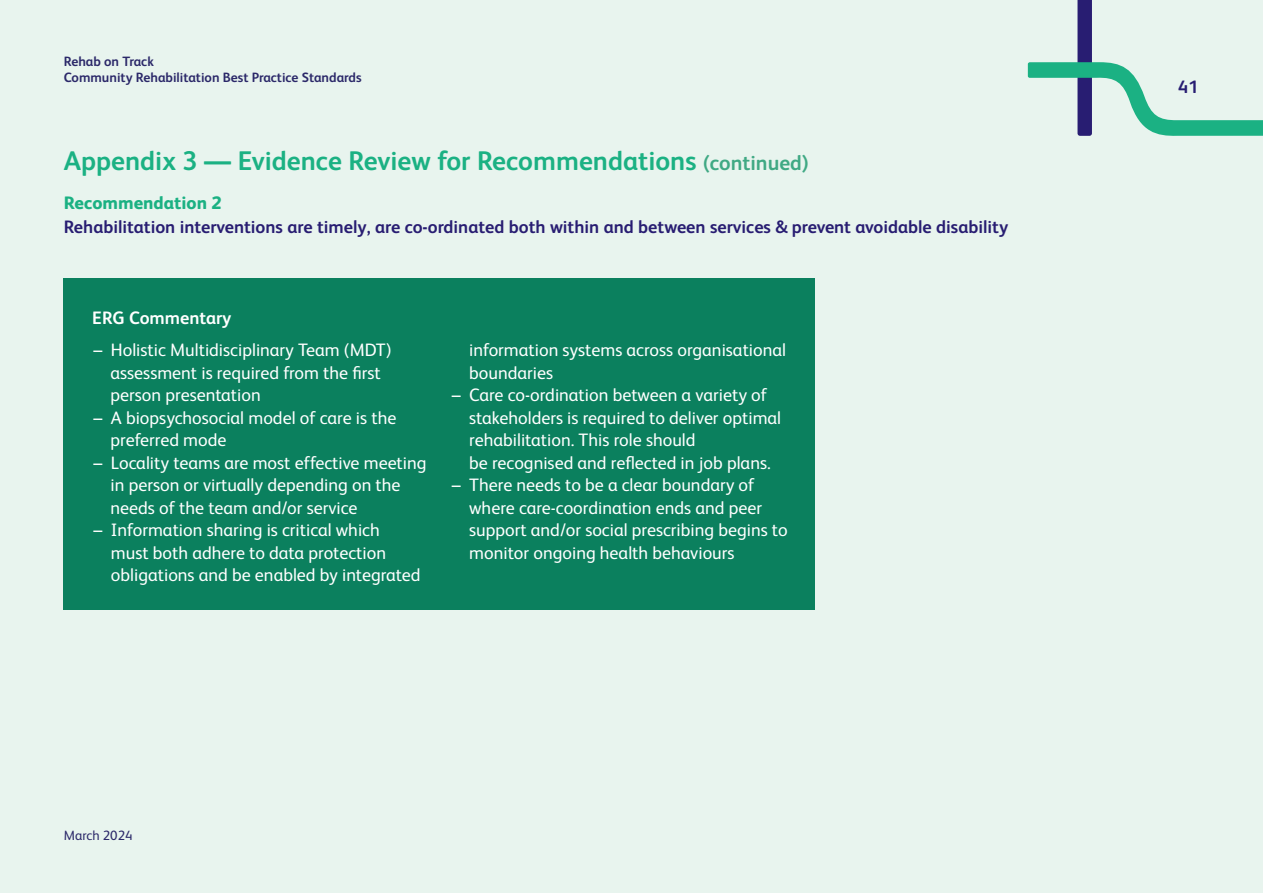
<style>
.page{position:relative;width:1263px;height:893px;background:#e8f4ee}
.page>*{position:absolute;margin:0;border:0;box-sizing:border-box;transform-origin:0 0}
.t1{font:700 27px "FS Albert";color:#1bb183}
.t2{font:18px/22.5px "FS Albert";color:#fff}
.t3{font:700 18px "FS Albert";color:#281d72}
.t4{font:800 18px "FS Albert";color:#1bb183}
.t5{font:700 18px "FS Albert";color:#fff}
.t6{font:700 13.5px/16.5px "FS Albert";color:#2b2869}
.t7{font:13.5px "FS Albert";color:#2b2869}
.s1{font-size:21px;color:#40a984}
</style>
<div class="page">
<svg style="left:1028px;top:0;width:235px;height:136px"></svg>
<div style="left:64px;top:279px;width:751px;height:331px;background:#0b805e"></div>
<p class="t6" style="left:64px;top:52px;width:299px">Rehab on Track<br>Community Rehabilitation Best Practice Standards</p>
<h1 class="t1" style="left:64px;top:142px;width:746px">Appendix 3 — Evidence Review for Recommendations <span class="s1">(continued)</span></h1>
<p class="t4" style="left:64px;top:190px;width:159px">Recommendation 2</p>
<p class="t3" style="left:64px;top:215px;width:946px">Rehabilitation interventions are timely, are co-ordinated both within and between services &amp; prevent avoidable disability</p>
<p class="t5" style="left:92px;top:306px;width:141px">ERG Commentary</p>
<p class="t2" style="left:111px;top:338px;width:282px;text-indent:-17px">– Holistic Multidisciplinary Team (MDT) assessment is required from the first person presentation</p>
<p class="t2" style="left:111px;top:405px;width:287px;text-indent:-17px">– A biopsychosocial model of care is the preferred mode</p>
<p class="t2" style="left:111px;top:450px;width:318px;text-indent:-17px">– Locality teams are most effective meeting in person or virtually depending on the needs of the team and/or service</p>
<p class="t2" style="left:111px;top:518px;width:311px;text-indent:-17px">– Information sharing is critical which must both adhere to data protection obligations and be enabled by integrated</p>
<p class="t2" style="left:469px;top:338px;width:318px">information systems across organisational boundaries</p>
<p class="t2" style="left:469px;top:383px;width:314px;text-indent:-17px">– Care co-ordination between a variety of stakeholders is required to deliver optimal rehabilitation. This role should<br>be recognised and reflected in job plans.</p>
<p class="t2" style="left:469px;top:473px;width:320px;text-indent:-17px">– There needs to be a clear boundary of where care-coordination ends and peer support and/or social prescribing begins to monitor ongoing health behaviours</p>
<p class="t7" style="left:64px;top:826px;width:70px">March 2024</p>
<p class="t3" style="left:1178px;top:75px;width:22px">41</p>
</div>
